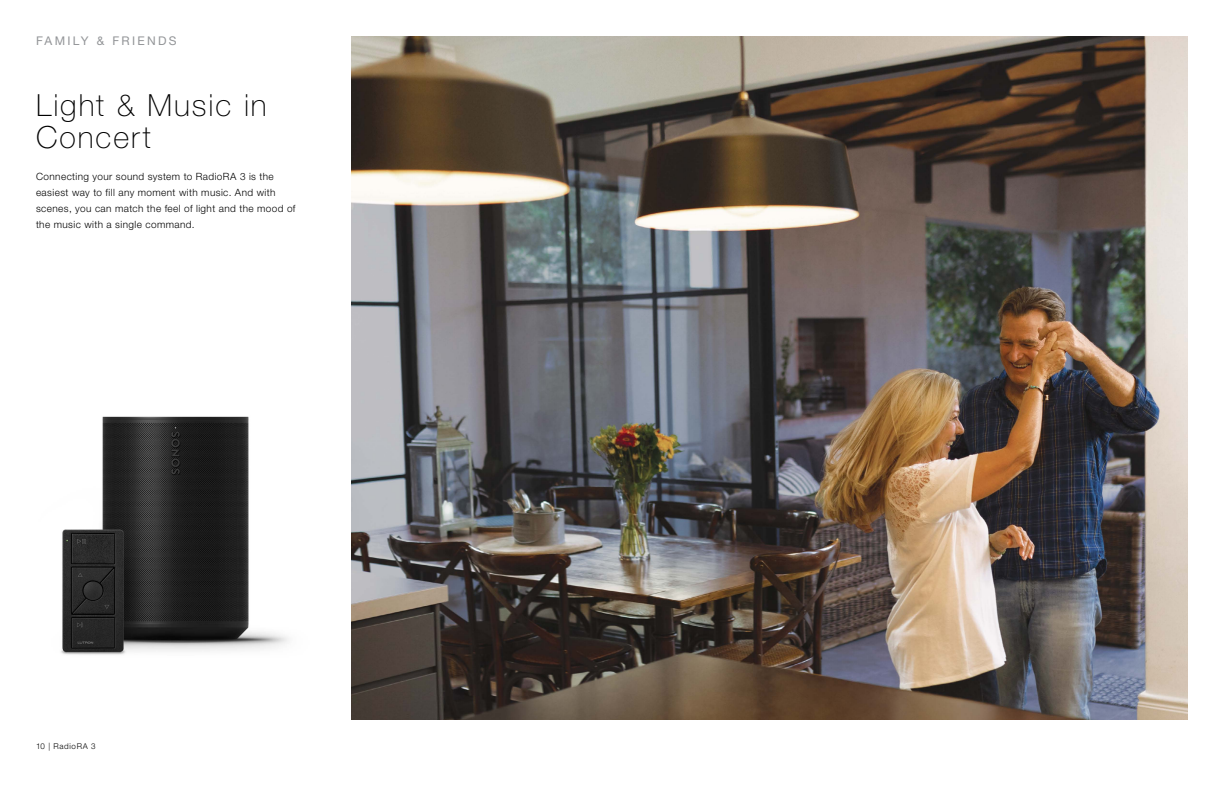
<style>
.page{position:relative;width:1224px;height:792px;background:#fff}
.page>*{position:absolute;margin:0;border:0;box-sizing:border-box;transform-origin:0 0}
.t1{font:100 30.5px/32px "Helvetica Neue LT Std";letter-spacing:.065em;color:#000}
.t2{font:12px "Helvetica Neue LT Std";letter-spacing:.19em;color:#939598}
.t3{font:300 10px/16px "Helvetica Neue LT Std";letter-spacing:.04em;color:#000}
.t4{font:300 8px "Helvetica Neue LT Std";letter-spacing:.08em;color:#000}
.s1{color:#fff}
</style>
<div class="page">
<img style="left:61px;top:416px;width:228px;height:239px">
<img style="left:351px;top:36px;width:837px;height:684px">
<p class="t2" style="left:36px;top:33px;width:142px">FAMILY &amp; FRIENDS</p>
<h1 class="t1" style="left:36px;top:89px;width:232px">Light &amp; Music in<br>Concert</h1>
<p class="t3" style="left:36px;top:168px;width:261px">Connecting your sound system to RadioRA 3 is the easiest way to fill any moment with music. And with scenes, you can match the feel of light and the mood of the music with a single command.</p>
<p class="t4" style="left:36px;top:741px;width:61px">10 <span class="s1">|</span> RadioRA 3</p>
</div>
